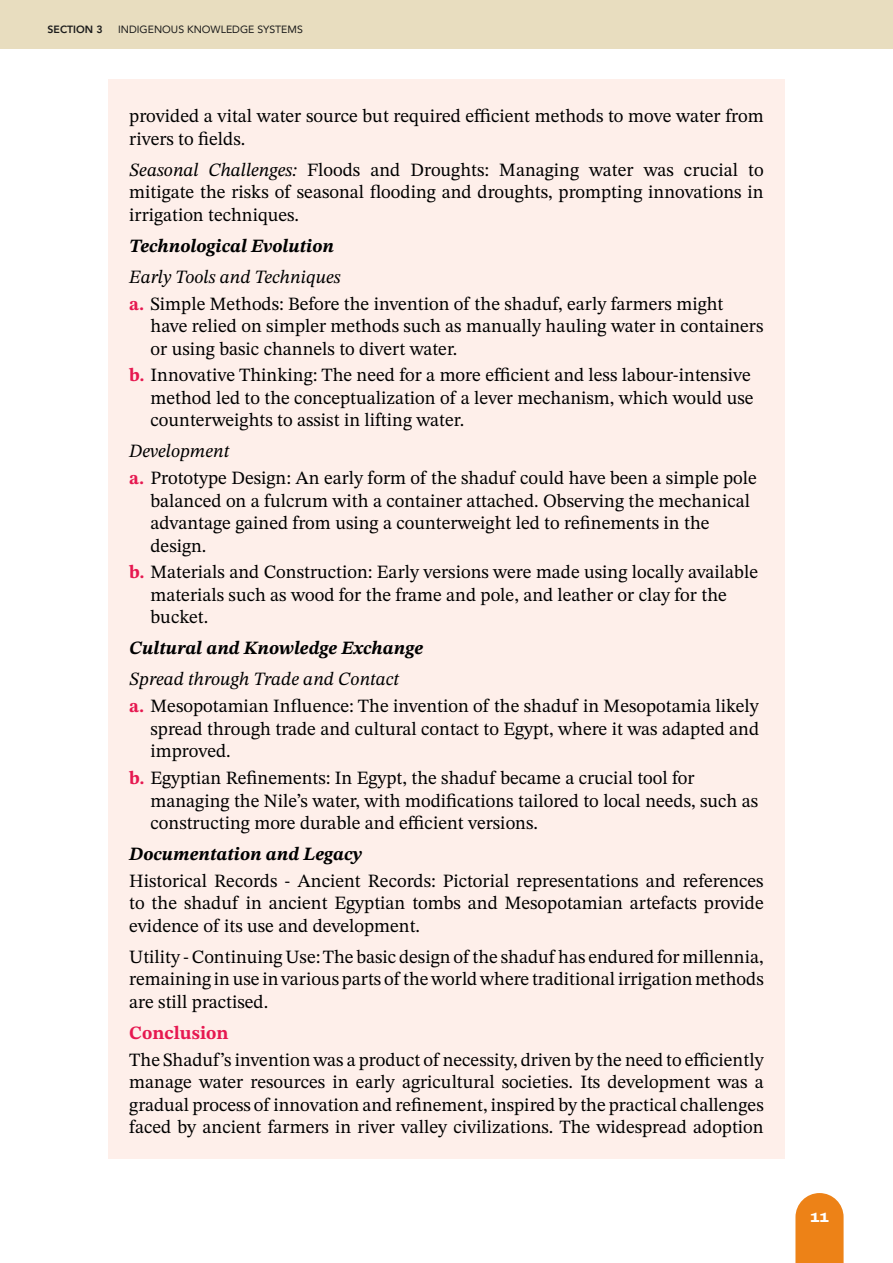
<style>
.page{position:relative;width:893px;height:1263px;background:#fff}
.page>*{position:absolute;margin:0;border:0;box-sizing:border-box;transform-origin:0 0}
.t1{font:18.75px/22.5px "STIX Two Text";color:#000}
.t2{font:italic 700 18.75px "STIX Two Text";color:#000}
.t3{font:700 18.75px "STIX Two Text";color:#e61850}
.t4{font:800 13.5px "Archivo Expanded";color:#fff}
.t5{font:10.5px "Avenir";color:#1a1a1a}
.t6{font:800 10.5px "Avenir";color:#1a1a1a}
.s1{font-style:italic}
.s2{font-weight:700;color:#e61850}
</style>
<div class="page">
<div style="left:0;top:0;width:893px;height:49px;background:#e8ddbf"></div>
<svg style="left:795px;top:1193px;width:49px;height:70px;background:#ee8d2c"></svg>
<div style="left:108px;top:79px;width:677px;height:92px;background:#feefea"></div>
<div style="left:108px;top:132px;width:677px;height:115px;background:#feefea"></div>
<div style="left:108px;top:239px;width:677px;height:70px;background:#feefea"></div>
<div style="left:108px;top:266px;width:677px;height:114px;background:#feefea"></div>
<div style="left:108px;top:338px;width:677px;height:114px;background:#feefea"></div>
<div style="left:108px;top:440px;width:677px;height:137px;background:#feefea"></div>
<div style="left:108px;top:535px;width:677px;height:114px;background:#feefea"></div>
<div style="left:108px;top:642px;width:677px;height:69px;background:#feefea"></div>
<div style="left:108px;top:668px;width:677px;height:115px;background:#feefea"></div>
<div style="left:108px;top:740px;width:677px;height:115px;background:#feefea"></div>
<div style="left:108px;top:843px;width:677px;height:114px;background:#feefea"></div>
<div style="left:108px;top:919px;width:677px;height:114px;background:#feefea"></div>
<div style="left:108px;top:1022px;width:677px;height:137px;background:#feefea"></div>
<p class="t6" style="left:48px;top:21px;width:57px">SECTION 3</p>
<p class="t5" style="left:118px;top:21px;width:186px">INDIGENOUS KNOWLEDGE SYSTEMS</p>
<p class="t1" style="left:129px;top:105px;width:636px">provided a vital water source but required efficient methods to move water from rivers to fields.</p>
<p class="t1" style="left:129px;top:158px;width:636px;text-align:justify"><span class="s1">Seasonal Challenges:</span> Floods and Droughts: Managing water was crucial to mitigate the risks of seasonal flooding and droughts, prompting innovations in irrigation techniques.</p>
<p class="t2" style="left:129px;top:232px;width:206px">Technological Evolution</p>
<p class="t1" style="left:129px;top:263px;width:596px;line-height:26.7px"><span class="s1">Early Tools and Techniques<br></span><span class="s2">a.</span> Simple Methods: Before the invention of the shaduf, early farmers might</p>
<p class="t1" style="left:151px;top:315px;width:614px">have relied on simpler methods such as manually hauling water in containers or using basic channels to divert water.</p>
<p class="t1" style="left:151px;top:364px;width:604px;text-indent:-21px"><span class="s2">b.</span> Innovative Thinking: The need for a more efficient and less labour-intensive method led to the conceptualization of a lever mechanism, which would use counterweights to assist in lifting water.</p>
<p class="t1" style="left:129px;top:438px;width:629px;line-height:26.7px"><span class="s1">Development<br></span><span class="s2">a.</span> Prototype Design: An early form of the shaduf could have been a simple pole</p>
<p class="t1" style="left:151px;top:489px;width:601px">balanced on a fulcrum with a container attached. Observing the mechanical advantage gained from using a counterweight led to refinements in the design.</p>
<p class="t1" style="left:151px;top:561px;width:609px;text-indent:-21px"><span class="s2">b.</span> Materials and Construction: Early versions were made using locally available materials such as wood for the frame and pole, and leather or clay for the bucket.</p>
<p class="t2" style="left:129px;top:635px;width:295px">Cultural and Knowledge Exchange</p>
<p class="t1" style="left:129px;top:666px;width:631px;line-height:26.7px"><span class="s1">Spread through Trade and Contact<br></span><span class="s2">a.</span> Mesopotamian Influence: The invention of the shaduf in Mesopotamia likely</p>
<p class="t1" style="left:151px;top:717px;width:610px">spread through trade and cultural contact to Egypt, where it was adapted and improved.</p>
<p class="t1" style="left:151px;top:766px;width:609px;text-indent:-21px"><span class="s2">b.</span> Egyptian Refinements: In Egypt, the shaduf became a crucial tool for managing the Nile’s water, with modifications tailored to local needs, such as constructing more durable and efficient versions.</p>
<p class="t2" style="left:129px;top:840px;width:234px">Documentation and Legacy</p>
<p class="t1" style="left:129px;top:869px;width:636px;text-align:justify">Historical Records - Ancient Records: Pictorial representations and references to the shaduf in ancient Egyptian tombs and Mesopotamian artefacts provide evidence of its use and development.</p>
<p class="t1" style="left:129px;top:945px;width:636px;text-align:justify">Utility - Continuing Use: The basic design of the shaduf has endured for millennia, remaining in use in various parts of the world where traditional irrigation methods are still practised.</p>
<p class="t3" style="left:129px;top:1019px;width:101px">Conclusion</p>
<p class="t1" style="left:129px;top:1048px;width:636px;text-align:justify">The Shaduf’s invention was a product of necessity, driven by the need to efficiently manage water resources in early agricultural societies. Its development was a gradual process of innovation and refinement, inspired by the practical challenges faced by ancient farmers in river valley civilizations. The widespread adoption</p>
<p class="t4" style="left:810px;top:1207px;width:20px">11</p>
</div>
